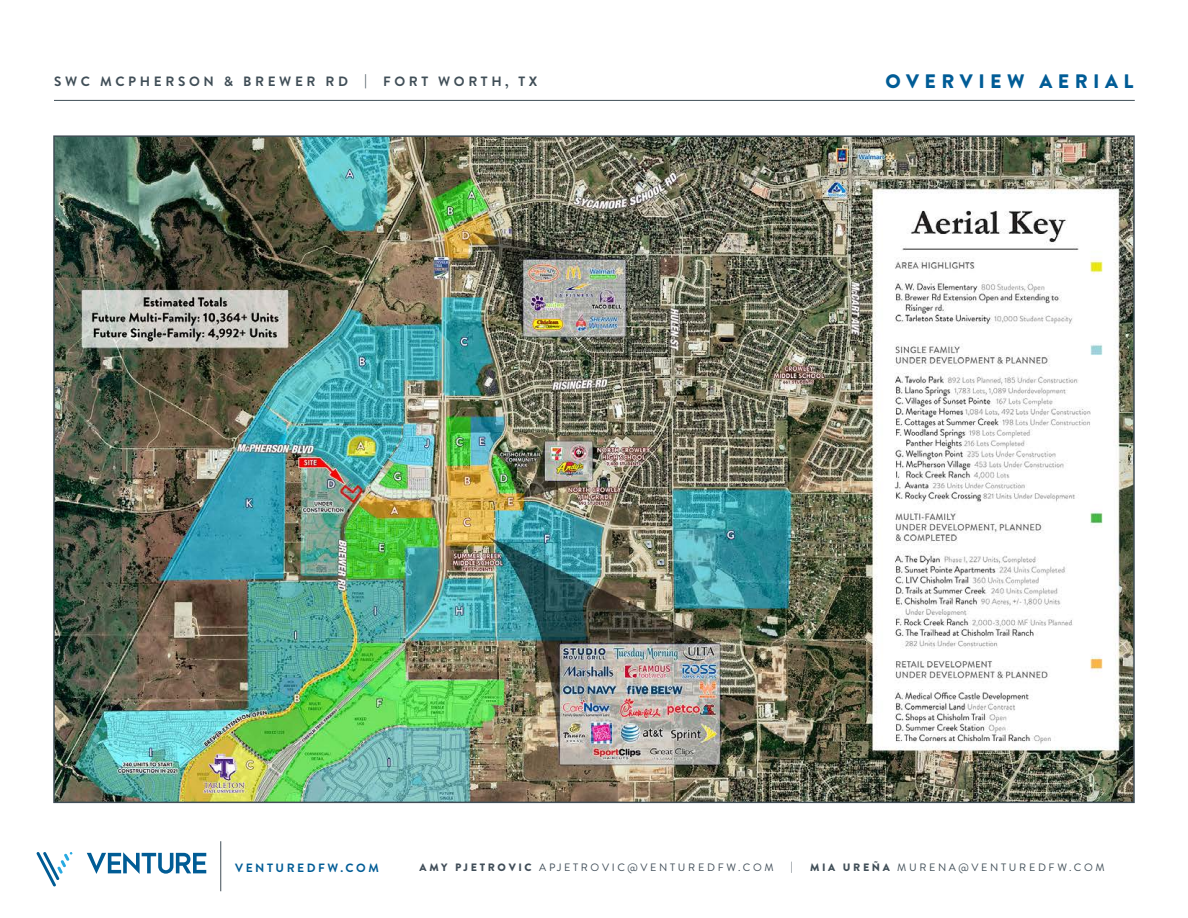
<style>
.page{position:relative;width:1188px;height:918px;background:#fff}
.page>*{position:absolute;margin:0;border:0;box-sizing:border-box;transform-origin:0 0}
.t1{font:900 19.5px "Brandon Grotesque";letter-spacing:.28em;color:#005c96}
.t2{font:700 13.5px "Brandon Grotesque";letter-spacing:.27em;color:#404e57}
.t3{font:700 12px "Brandon Grotesque";letter-spacing:.21em;color:#005c96}
.t4{font:10.65px "Brandon Grotesque";letter-spacing:.25em;color:#404d58}
.t5{font:10.65px "Brandon Grotesque";letter-spacing:.25em;color:#404e57}
.s1{font-weight:900}
</style>
<div class="page">
<svg style="left:37px;top:852px;width:36px;height:34px"></svg>
<svg style="left:87px;top:852px;width:119px;height:22px"></svg>
<hr style="left:220px;top:841px;width:1px;height:50px;background:#404e57">
<hr style="left:54px;top:100px;width:1081px;height:1px;background:#404e57">
<img style="left:56px;top:138px;width:1076px;height:662px">
<p class="t2" style="left:54px;top:72px;width:485px">SWC MCPHERSON &amp; BREWER RD | FORT WORTH, TX</p>
<h1 class="t1" style="left:885px;top:67px;width:249px">OVERVIEW AERIAL</h1>
<p class="t3" style="left:235px;top:860px;width:145px">VENTUREDFW.COM</p>
<p class="t4" style="left:420px;top:860px;width:356px"><span class="s1">AMY PJETROVIC</span> APJETROVIC@VENTUREDFW.COM</p>
<p class="t4" style="left:791px;top:860px;width:4px">|</p>
<p class="t5" style="left:810px;top:860px;width:296px"><span class="s1">MIA UREÑA</span> MURENA@VENTUREDFW.COM</p>
</div>
